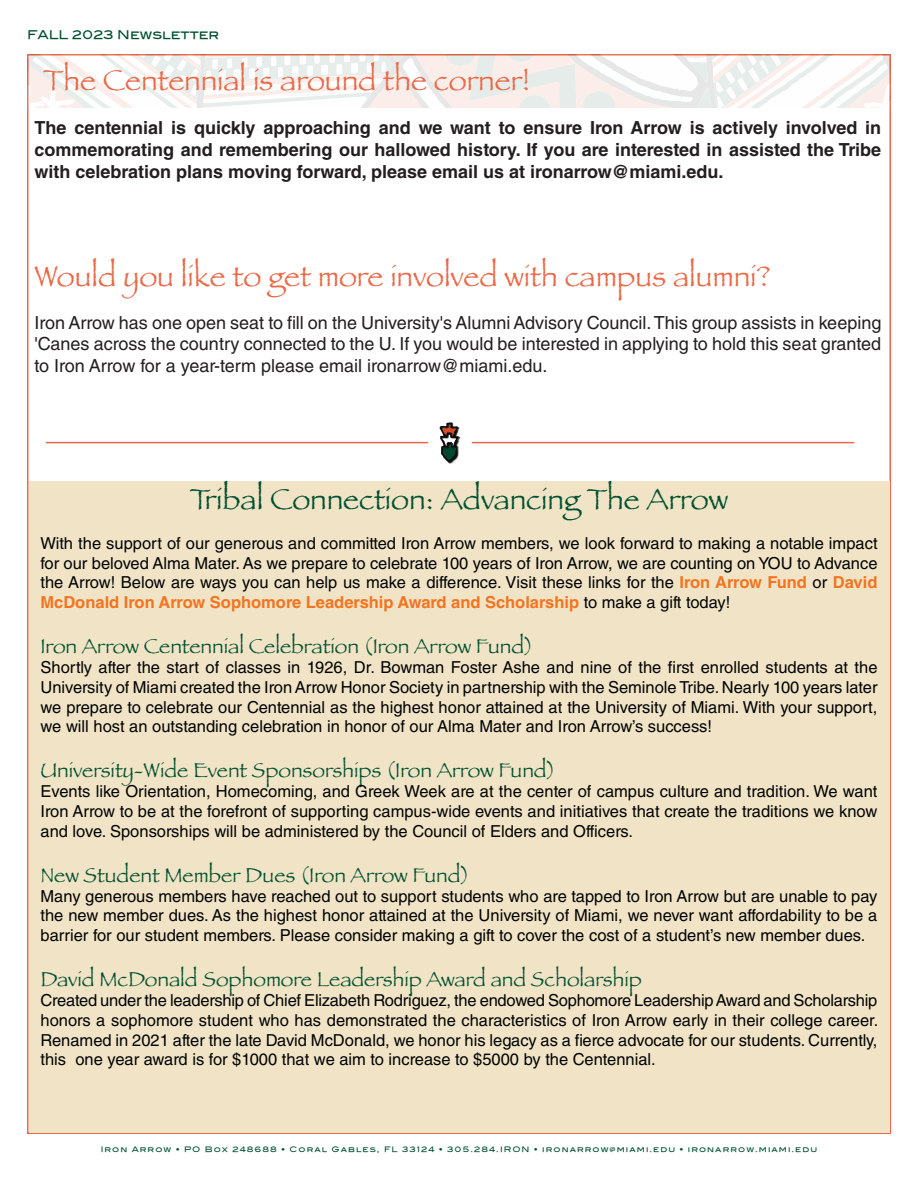
<style>
.page{position:relative;width:918px;height:1188px;background:#fff}
.page>*{position:absolute;margin:0;border:0;box-sizing:border-box;transform-origin:0 0}
.t1{font:30px "Papyrus";color:#e96948}
.t2{font:30px "Papyrus";color:#00502f}
.Hanging_indent{font:21px "Papyrus";color:#00502f}
.t3{font:18px/21.6px "Helvetica LT Std";color:#231f20;text-align:justify}
.t4{font:700 18px/21.6px "Helvetica LT Std";color:#231f20;text-align:justify}
.Hanging_indent-2{font:16.5px/19.8px "Helvetica LT Std";color:#010203;text-align:justify}
.t5{font:12px "Blair Md ITCTT Medium";color:#00502f}
.t6{font:7.5px "Blair Md ITCTT Medium";letter-spacing:.14em;color:#00502f}
.s1{font-weight:700;color:#f37421}
</style>
<div class="page">
<svg style="left:27px;top:54px;width:864px;height:54px"></svg>
<div style="left:29px;top:481px;width:860px;height:651px;background:#f1e4c6"></div>
<img style="left:449px;top:427px;width:11px;height:37px">
<svg style="left:440px;top:422px;width:19px;height:41px"></svg>
<hr style="left:472px;top:442px;width:382px;height:1px;background:#e96848">
<hr style="left:46px;top:442px;width:382px;height:1px;background:#e96848">
<p class="t5" style="left:27px;top:24px;width:194px">FALL 2023 Newsletter</p>
<p class="t1" style="left:43px;top:62px;width:488px">The Centennial is around the corner!</p>
<p class="t4" style="left:35px;top:117px;width:848px">The centennial is quickly approaching and we want to ensure Iron Arrow is actively involved in commemorating and remembering our hallowed history. If you are interested in assisted the Tribe with celebration plans moving forward, please email us at ironarrow@miami.edu.</p>
<p class="t1" style="left:35px;top:258px;width:738px">Would you like to get more involved with campus alumni?</p>
<p class="t3" style="left:35px;top:312px;width:848px">Iron Arrow has one open seat to fill on the University's Alumni Advisory Council. This group assists in keeping 'Canes across the country connected to the U. If you would be interested in applying to hold this seat granted to Iron Arrow for a year-term please email ironarrow@miami.edu.</p>
<p class="t2" style="left:190px;top:481px;width:540px">Tribal Connection: Advancing The Arrow</p>
<p class="Hanging_indent-2" style="left:40px;top:533px;width:839px">With the support of our generous and committed Iron Arrow members, we look forward to making a notable impact for our beloved Alma Mater. As we prepare to celebrate 100 years of Iron Arrow, we are counting on YOU to Advance the Arrow! Below are ways you can help us make a difference. Visit these links for the <span class="s1">Iron Arrow Fund</span> or <span class="s1">David McDonald Iron Arrow Sophomore Leadership Award and Scholarship</span> to make a gift today!</p>
<p class="Hanging_indent" style="left:40px;top:634px;width:494px">Iron Arrow Centennial Celebration (Iron Arrow Fund)</p>
<p class="Hanging_indent-2" style="left:40px;top:657px;width:839px">Shortly after the start of classes in 1926, Dr. Bowman Foster Ashe and nine of the first enrolled students at the University of Miami created the Iron Arrow Honor Society in partnership with the Seminole Tribe. Nearly 100 years later we prepare to celebrate our Centennial as the highest honor attained at the University of Miami. With your support, we will host an outstanding celebration in honor of our Alma Mater and Iron Arrow’s success!</p>
<p class="Hanging_indent" style="left:40px;top:758px;width:517px">University-Wide Event Sponsorships (Iron Arrow Fund)</p>
<p class="Hanging_indent-2" style="left:40px;top:782px;width:839px">Events like Orientation, Homecoming, and Greek Week are at the center of campus culture and tradition. We want Iron Arrow to be at the forefront of supporting campus-wide events and initiatives that create the traditions we know and love. Sponsorships will be administered by the Council of Elders and Officers.</p>
<p class="Hanging_indent" style="left:40px;top:862px;width:431px">New Student Member Dues (Iron Arrow Fund)</p>
<p class="Hanging_indent-2" style="left:40px;top:886px;width:838px">Many generous members have reached out to support students who are tapped to Iron Arrow but are unable to pay the new member dues. As the highest honor attained at the University of Miami, we never want affordability to be a barrier for our student members. Please consider making a gift to cover the cost of a student’s new member dues.</p>
<p class="Hanging_indent" style="left:40px;top:967px;width:603px">David McDonald Sophomore Leadership Award and Scholarship</p>
<p class="Hanging_indent-2" style="left:40px;top:990px;width:839px">Created under the leadership of Chief Elizabeth Rodriguez, the endowed Sophomore Leadership Award and Scholarship honors a sophomore student who has demonstrated the characteristics of Iron Arrow early in their college career.<br>Renamed in 2021 after the late David McDonald, we honor his legacy as a fierce advocate for our students. Currently, this one year award is for $1000 that we aim to increase to $5000 by the Centennial.</p>
<p class="t6" style="left:101px;top:1143px;width:718px">Iron Arrow • PO Box 248688 • Coral Gables, FL 33124 • 305.284.IRON • ironarrow@miami.edu • ironarrow.miami.edu</p>
</div>
